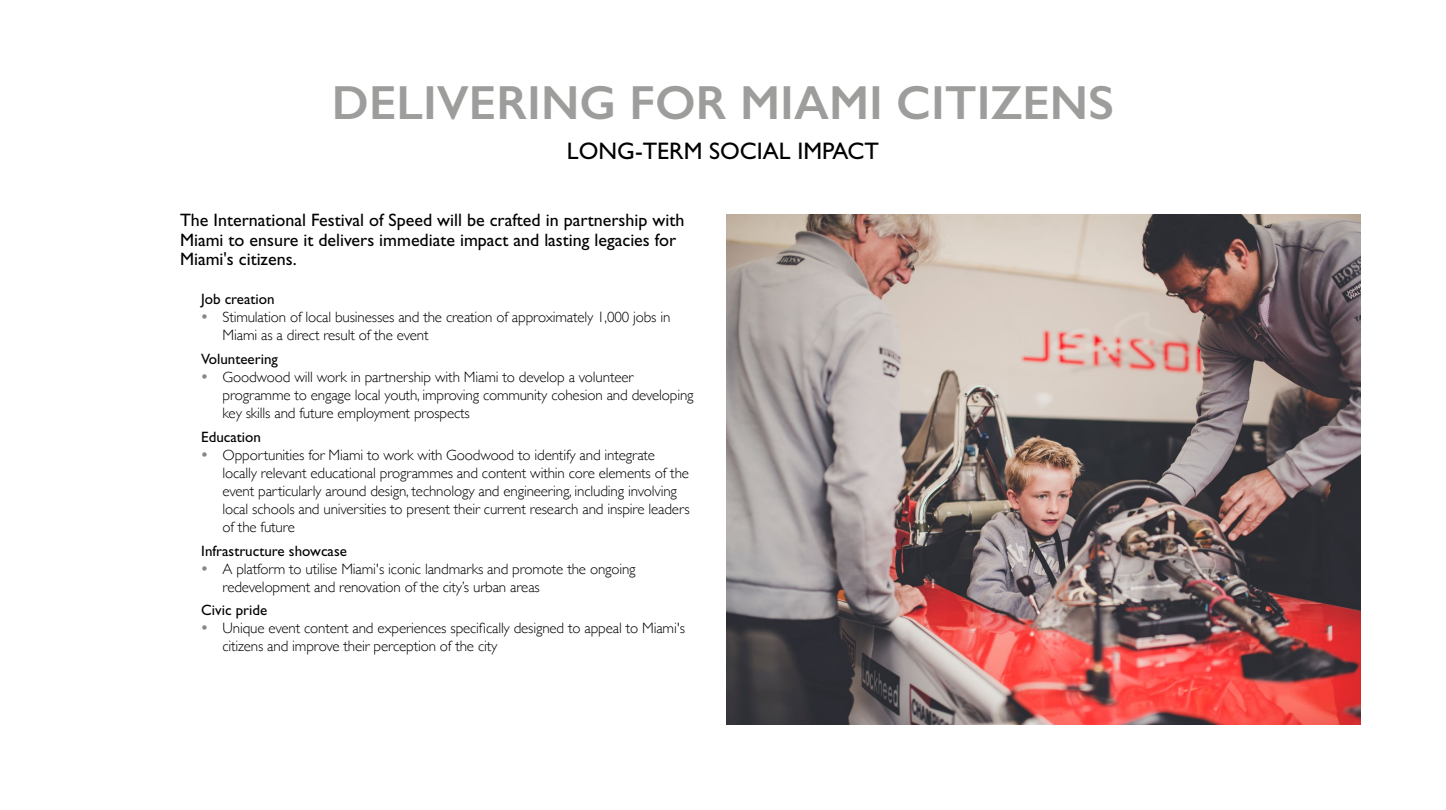
<style>
.page{position:relative;width:1446px;height:810px;background:#fff}
.page>*{position:absolute;margin:0;border:0;box-sizing:border-box;transform-origin:0 0}
.t1{font:600 48px "Gill Sans";color:#9d9d9c}
.t2{font:24px "Gill Sans";color:#000}
.t3{font:18px/19.5px "Gill Sans";color:#000}
.t4{font:300 15px/18px "Gill Sans";letter-spacing:-.01em;color:#000}
.t5{font:15px "Gill Sans";color:#000}
</style>
<div class="page">
<img style="left:726px;top:214px;width:635px;height:511px">
<h1 class="t1" style="left:332px;top:74px;width:783px">DELIVERING FOR MIAMI CITIZENS</h1>
<h2 class="t2" style="left:567px;top:137px;width:313px">LONG-TERM SOCIAL IMPACT</h2>
<p class="t3" style="left:180px;top:211px;width:506px">The International Festival of Speed will be crafted in partnership with<br>Miami to ensure it delivers immediate impact and lasting legacies for<br>Miami's citizens.</p>
<p class="t5" style="left:201px;top:291px;width:75px">Job creation</p>
<p class="t4" style="left:223px;top:308px;width:449px">Stimulation of local businesses and the creation of approximately 1,000 jobs in<br>Miami as a direct result of the event</p>
<p class="t5" style="left:201px;top:351px;width:78px">Volunteering</p>
<p class="t4" style="left:222px;top:368px;width:473px">Goodwood will work in partnership with Miami to develop a volunteer programme to engage local youth, improving community cohesion and developing key skills and future employment prospects</p>
<p class="t5" style="left:201px;top:428px;width:61px">Education</p>
<p class="t4" style="left:222px;top:445px;width:469px">Opportunities for Miami to work with Goodwood to identify and integrate locally relevant educational programmes and content within core elements of the event particularly around design, technology and engineering, including involving local schools and universities to present their current research and inspire leaders of the future</p>
<p class="t5" style="left:201px;top:542px;width:147px">Infrastructure showcase</p>
<p class="t4" style="left:222px;top:559px;width:415px">A platform to utilise Miami's iconic landmarks and promote the ongoing redevelopment and renovation of the city’s urban areas</p>
<p class="t5" style="left:201px;top:602px;width:68px">Civic pride</p>
<p class="t4" style="left:222px;top:619px;width:464px">Unique event content and experiences specifically designed to appeal to Miami's citizens and improve their perception of the city</p>
</div>
